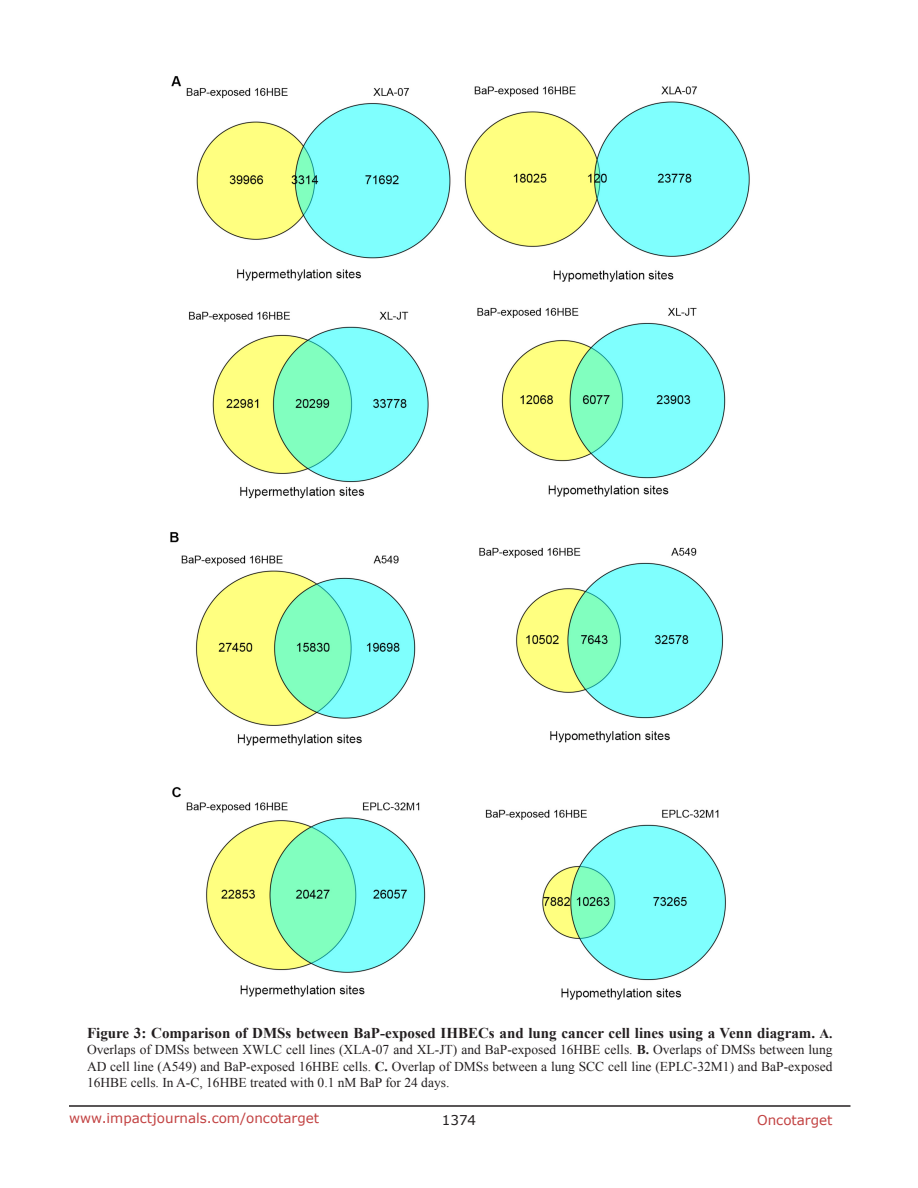
<style>
.page{position:relative;width:918px;height:1188px;background:#fff}
.page>*{position:absolute;margin:0;border:0;box-sizing:border-box;transform-origin:0 0}
.figuretext{font:700 15px "Times New Roman";color:#231f20}
.figuretext-2{font:13.5px/16.2px "Times New Roman";color:#231f20;text-align:justify}
.t1{font:13.5px "Verdana";color:#c24141}
.t2{font:13.5px "Verdana";color:#231f20}
.s1{font-size:13.5px}
.s2{font-weight:700}
</style>
<div class="page">
<hr style="left:69px;top:1105px;width:781px;height:2px;background:#231f20">
<img style="left:170px;top:76px;width:580px;height:924px">
<p class="figuretext" style="left:87px;top:1023px;width:747px">Figure 3: Comparison of DMSs between BaP-exposed IHBECs and lung cancer cell lines using a Venn diagram. <span class="s1">A.</span></p>
<p class="figuretext-2" style="left:87px;top:1042px;width:747px">Overlaps of DMSs between XWLC cell lines (XLA-07 and XL-JT) and BaP-exposed 16HBE cells. <span class="s2">B.</span> Overlaps of DMSs between lung AD cell line (A549) and BaP-exposed 16HBE cells. <span class="s2">C.</span> Overlap of DMSs between a lung SCC cell line (EPLC-32M1) and BaP-exposed 16HBE cells. In A-C, 16HBE treated with 0.1 nM BaP for 24 days.</p>
<p class="t1" style="left:69px;top:1109px;width:252px">www.impactjournals.com/oncotarget</p>
<p class="t2" style="left:442px;top:1111px;width:36px">1374</p>
<p class="t1" style="left:757px;top:1111px;width:77px">Oncotarget</p>
</div>
